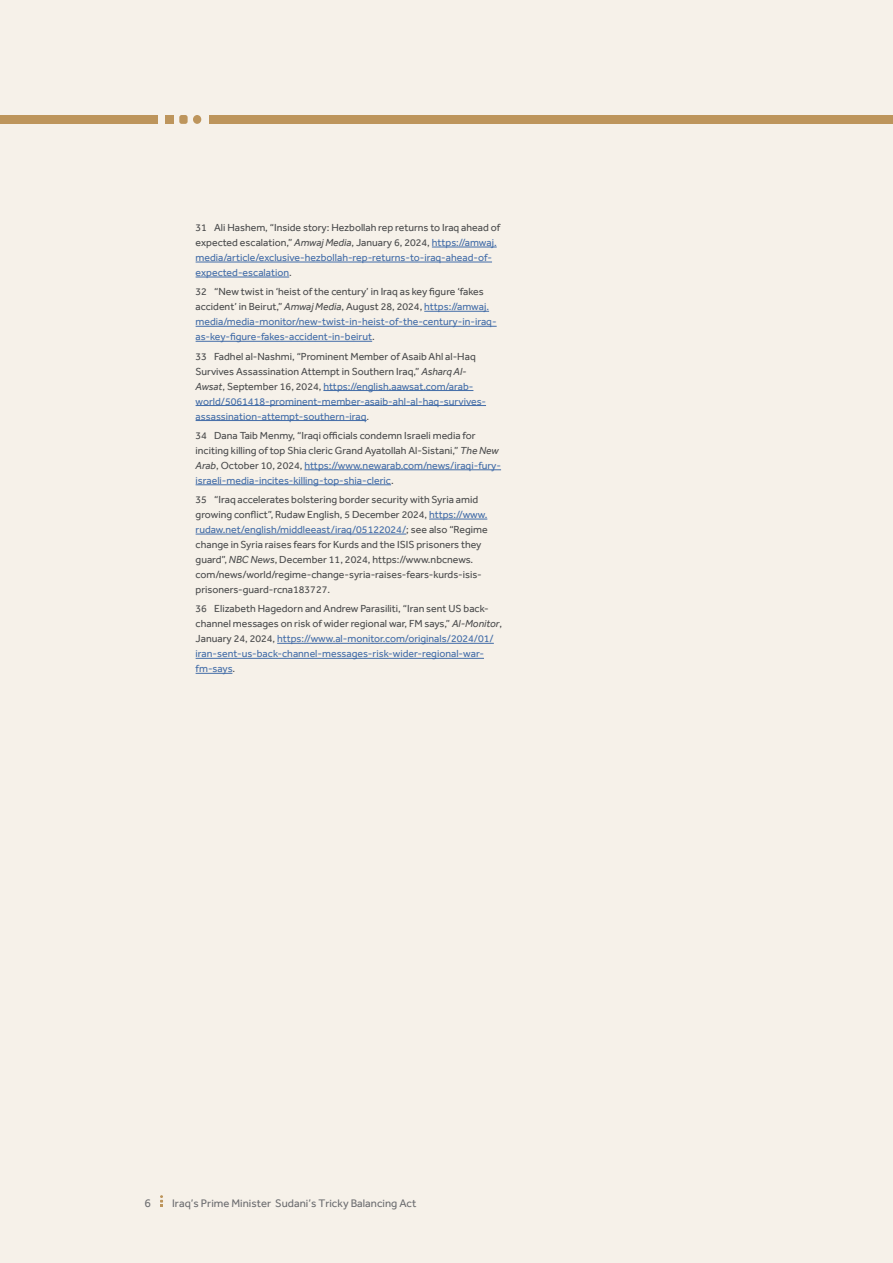
<style>
.page{position:relative;width:893px;height:1263px;background:#f6f1e9}
.page>*{position:absolute;margin:0;border:0;box-sizing:border-box;transform-origin:0 0}
.t1{font:12px "Effra";color:#6c6d70}
.t2{font:11.25px "Effra";color:#6c6d70}
.Endnote_text{font:10.5px/15px "Effra";color:#4b4c4d}
.Endnote_text-2{font:10.5px/15px "Effra";color:#436da8}
.s1{color:#4b4c4d}
.s2{font-style:italic;color:#4b4c4d}
.s3{font-style:italic}
.s4{color:#436da8}
</style>
<div class="page">
<div style="left:209px;top:115px;width:684px;height:9px;background:#bd955c"></div>
<div style="left:0;top:115px;width:157px;height:9px;background:#bd955c"></div>
<div style="left:166px;top:115px;width:8px;height:9px;background:#bd955c"></div>
<div style="left:193px;top:115px;width:8px;height:9px;background:#bd955c;border-radius:50%"></div>
<div style="left:179px;top:115px;width:9px;height:9px;background:#bd955c;border-radius:2px"></div>
<hr style="left:432px;top:247px;width:65px;height:1px;background:#436da8">
<hr style="left:196px;top:262px;width:296px;height:1px;background:#436da8">
<hr style="left:196px;top:277px;width:93px;height:1px;background:#436da8">
<hr style="left:424px;top:311px;width:65px;height:1px;background:#436da8">
<hr style="left:196px;top:326px;width:301px;height:1px;background:#436da8">
<hr style="left:196px;top:341px;width:176px;height:1px;background:#436da8">
<hr style="left:323px;top:390px;width:150px;height:1px;background:#436da8">
<hr style="left:196px;top:405px;width:290px;height:1px;background:#436da8">
<hr style="left:196px;top:420px;width:171px;height:1px;background:#436da8">
<hr style="left:304px;top:469px;width:197px;height:1px;background:#436da8">
<hr style="left:196px;top:484px;width:195px;height:1px;background:#436da8">
<hr style="left:429px;top:519px;width:58px;height:1px;background:#436da8">
<hr style="left:196px;top:534px;width:210px;height:1px;background:#436da8">
<hr style="left:277px;top:643px;width:217px;height:1px;background:#436da8">
<hr style="left:196px;top:658px;width:288px;height:1px;background:#436da8">
<hr style="left:196px;top:673px;width:36px;height:1px;background:#436da8">
<svg style="left:160px;top:1195px;width:3px;height:12px"></svg>
<p class="Endnote_text-2" style="left:196px;top:220px;width:306px"><span class="s1">31 Ali Hashem, “Inside story: Hezbollah rep returns to Iraq ahead of expected escalation,”</span> <span class="s2">Amwaj Media</span><span class="s1">, January 6, 2024,</span> https://amwaj. media/article/exclusive-hezbollah-rep-returns-to-iraq-ahead-of&shy;expected-escalation<span class="s1">.</span></p>
<p class="Endnote_text-2" style="left:196px;top:284px;width:303px"><span class="s1">32 “New twist in ‘heist of the century’ in Iraq as key figure ‘fakes accident’ in Beirut,”</span> <span class="s2">Amwaj Media</span><span class="s1">, August 28, 2024,</span> https://amwaj. media/media-monitor/new-twist-in-heist-of-the-century-in-iraq&shy;as-key-figure-fakes-accident-in-beirut<span class="s1">.</span></p>
<p class="Endnote_text-2" style="left:196px;top:348px;width:292px"><span class="s1">33 Fadhel al-Nashmi, “Prominent Member of Asaib Ahl al-Haq Survives Assassination Attempt in Southern Iraq,”</span> <span class="s2">Asharq Al-Awsat</span><span class="s1">, September 16, 2024,</span> https://english.aawsat.com/arab&shy;world/5061418-prominent-member-asaib-ahl-al-haq-survives&shy;assassination-attempt-southern-iraq<span class="s1">.</span></p>
<p class="Endnote_text" style="left:196px;top:428px;width:307px">34 Dana Taib Menmy, “Iraqi officials condemn Israeli media for inciting killing of top Shia cleric Grand Ayatollah Al-Sistani,” <span class="s3">The New Arab</span>, October 10, 2024, <span class="s4">https://www.newarab.com/news/iraqi-fury&shy;israeli-media-incites-killing-top-shia-cleric</span>.</p>
<p class="Endnote_text" style="left:196px;top:492px;width:294px">35 “Iraq accelerates bolstering border security with Syria amid growing conflict”, Rudaw English, 5 December 2024, <span class="s4">https://www. rudaw.net/english/middleeast/iraq/05122024/</span>; see also “Regime change in Syria raises fears for Kurds and the ISIS prisoners they guard”, <span class="s3">NBC News</span>, December 11, 2024, https://www.nbcnews. com/news/world/regime-change-syria-raises-fears-kurds-isis&shy;prisoners-guard-rcna183727.</p>
<p class="Endnote_text" style="left:196px;top:601px;width:308px">36 Elizabeth Hagedorn and Andrew Parasiliti, “Iran sent US back&shy;channel messages on risk of wider regional war, FM says,” <span class="s3">Al-Monitor</span>, January 24, 2024, <span class="s4">https://www.al-monitor.com/originals/2024/01/ iran-sent-us-back-channel-messages-risk-wider-regional-war&shy;fm-says</span>.</p>
<p class="t1" style="left:144px;top:1196px;width:8px">6</p>
<p class="t2" style="left:172px;top:1197px;width:246px">Iraq’s Prime Minister Sudani’s Tricky Balancing Act</p>
</div>
